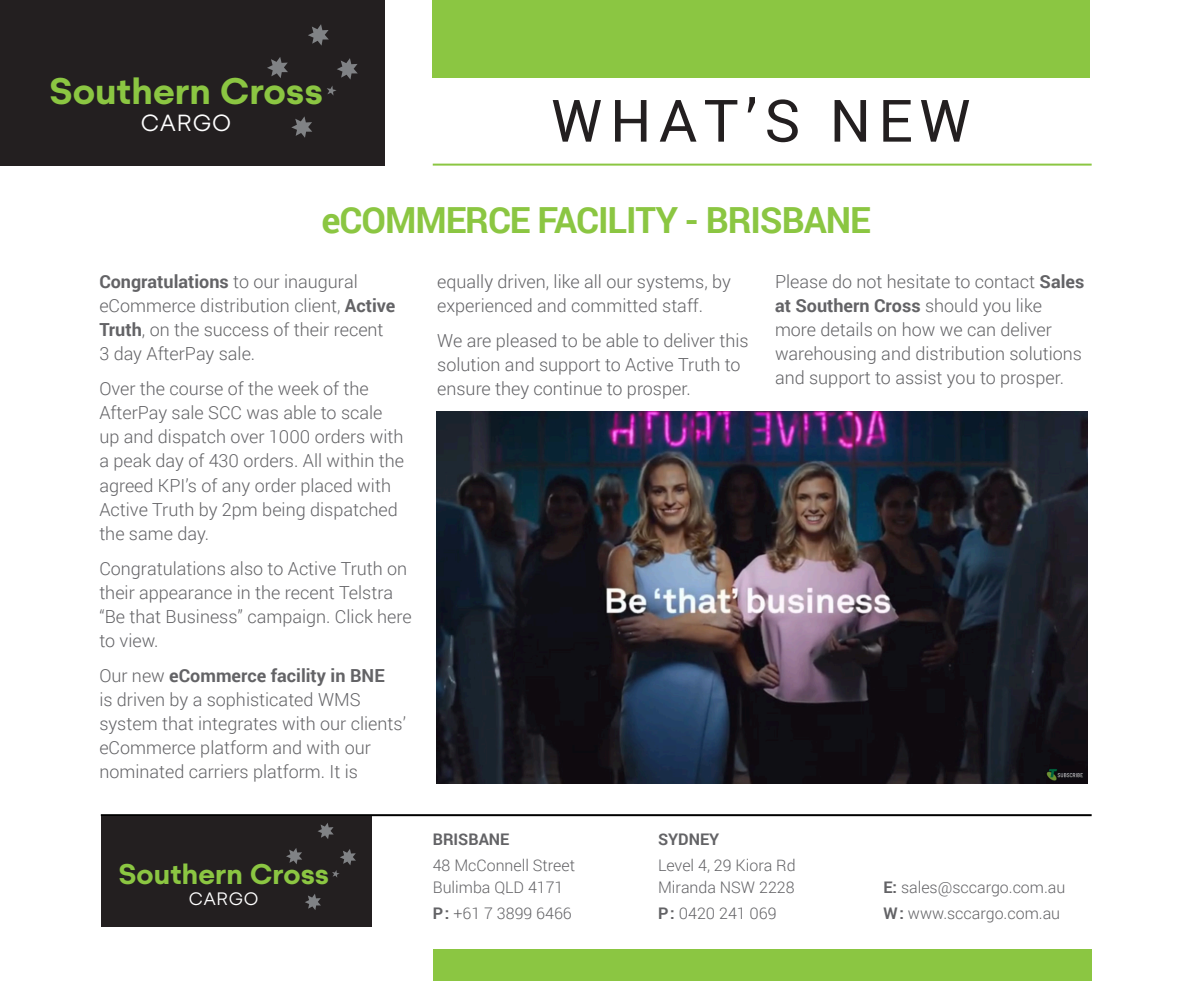
<style>
.page{position:relative;width:1191px;height:981px;background:#fff}
.page>*{position:absolute;margin:0;border:0;box-sizing:border-box;transform-origin:0 0}
.t1{font:58.4px "Roboto";letter-spacing:.12em;color:#231f20}
.t2{font:800 36.8px "Glence";letter-spacing:-.02em;color:#8bc642}
.Headling{font:700 36px "Roboto";letter-spacing:-.03em;color:#8bc642}
.t3{font:800 28.4px "Glence";letter-spacing:-.02em;color:#8bc642}
.t4{font:23.2px "Glence";letter-spacing:.04em;color:#fff}
.Body_Text__No_Indent{font:300 18px/24px "Roboto";color:#636366}
.t5{font:18px "Glence";letter-spacing:.04em;color:#fff}
.t6{font:300 16px/26px "Roboto";color:#636366}
.t7{font:700 16px "Roboto";color:#636366}
.s1{font-weight:700}
</style>
<div class="page">
<div style="left:0;top:0;width:384px;height:166px;background:#231f20"></div>
<hr style="left:433px;top:164px;width:658px;height:2px;background:#8bc642">
<hr style="left:101px;top:814px;width:990px;height:2px;background:#000">
<div style="left:433px;top:0;width:657px;height:77px;background:#8bc642"></div>
<svg style="left:308px;top:24px;width:21px;height:22px"></svg>
<svg style="left:267px;top:57px;width:21px;height:21px"></svg>
<svg style="left:291px;top:116px;width:21px;height:22px"></svg>
<svg style="left:337px;top:58px;width:21px;height:22px"></svg>
<svg style="left:327px;top:86px;width:9px;height:10px"></svg>
<div style="left:433px;top:949px;width:658px;height:32px;background:#8bc642"></div>
<div style="left:101px;top:816px;width:270px;height:111px;background:#231f20"></div>
<svg style="left:318px;top:823px;width:16px;height:16px"></svg>
<svg style="left:286px;top:848px;width:16px;height:16px"></svg>
<svg style="left:305px;top:894px;width:16px;height:16px"></svg>
<svg style="left:332px;top:849px;width:24px;height:29px"></svg>
<img style="left:437px;top:411px;width:650px;height:373px">
<p class="t2" style="left:49px;top:70px;width:276px">Southern Cross</p>
<p class="t4" style="left:141px;top:110px;width:92px">CARGO</p>
<p class="t1" style="left:551px;top:80px;width:421px">WHAT’S NEW</p>
<p class="Headling" style="left:321px;top:194px;width:551px">eCOMMERCE FACILITY - BRISBANE</p>
<p class="Body_Text__No_Indent" style="left:99px;top:269px;width:298px"><span class="s1">Congratulations</span> to our inaugural eCommerce distribution client, <span class="s1">Active<br>Truth</span>, on the success of their recent<br>3 day AfterPay sale.</p>
<p class="Body_Text__No_Indent" style="left:99px;top:376px;width:306px">Over the course of the week of the<br>AfterPay sale SCC was able to scale up and dispatch over 1000 orders with a peak day of 430 orders. All within the agreed KPI’s of any order placed with<br>Active Truth by 2pm being dispatched the same day.</p>
<p class="Body_Text__No_Indent" style="left:99px;top:556px;width:314px">Congratulations also to Active Truth on their appearance in the recent Telstra “Be that Business” campaign. Click here to view.</p>
<p class="Body_Text__No_Indent" style="left:99px;top:663px;width:308px">Our new <span class="s1">eCommerce facility in BNE<br></span>is driven by a sophisticated WMS system that integrates with our clients’ eCommerce platform and with our nominated carriers platform. It is</p>
<p class="t3" style="left:118px;top:858px;width:213px">Southern Cross</p>
<p class="t5" style="left:189px;top:888px;width:71px">CARGO</p>
<p class="Body_Text__No_Indent" style="left:437px;top:269px;width:295px">equally driven, like all our systems, by experienced and committed staff.</p>
<p class="Body_Text__No_Indent" style="left:437px;top:328px;width:313px">We are pleased to be able to deliver this solution and support to Active Truth to ensure they continue to prosper.</p>
<p class="Body_Text__No_Indent" style="left:775px;top:269px;width:311px">Please do not hesitate to contact <span class="s1">Sales at Southern Cross</span> should you like more details on how we can deliver warehousing and distribution solutions and support to assist you to prosper.</p>
<p class="t7" style="left:433px;top:828px;width:78px">BRISBANE</p>
<p class="t6" style="left:433px;top:851px;width:144px">48 McConnell Street</p>
<p class="t6" style="left:433px;top:873px;width:132px">Bulimba QLD 4171</p>
<p class="t6" style="left:433px;top:899px;width:140px"><span class="s1">P:</span> +61 7 3899 6466</p>
<p class="t6" style="left:658px;top:825px;width:139px"><span class="s1">SYDNEY<br></span>Level 4, 29 Kiora Rd</p>
<p class="t6" style="left:658px;top:873px;width:138px">Miranda NSW 2228</p>
<p class="t6" style="left:658px;top:899px;width:120px"><span class="s1">P:</span> 0420 241 069</p>
<p class="t6" style="left:883px;top:873px;width:183px"><span class="s1">E:</span> sales@sccargo.com.au<br><span class="s1">W:</span> www.sccargo.com.au</p>
</div>
